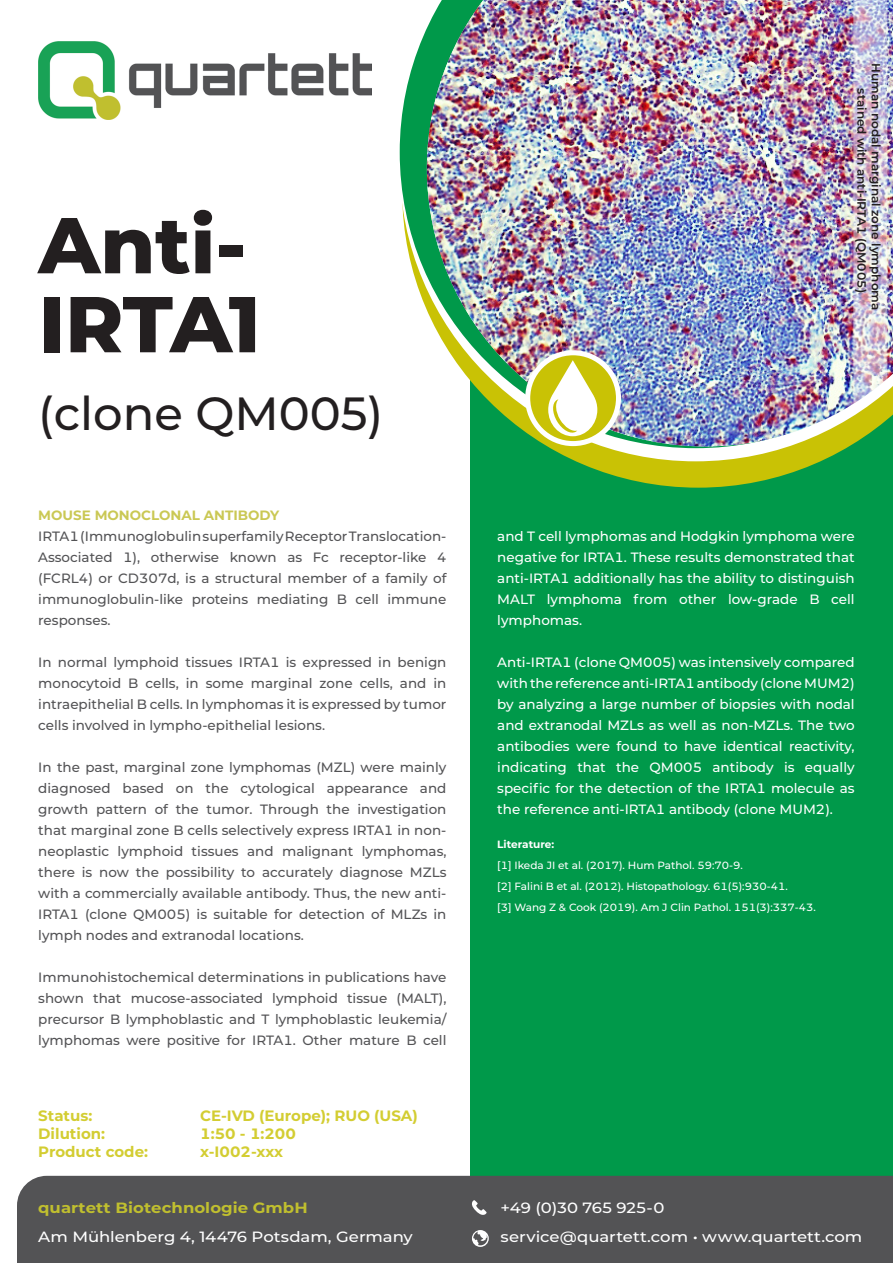
<style>
.page{position:relative;width:893px;height:1263px;background:#fff}
.page>*{position:absolute;margin:0;border:0;box-sizing:border-box;transform-origin:0 0}
.t1{font:800 79.05px "Montserrat";color:#231f20}
.t2{font:500 46.5px "Montserrat";color:#231f20}
.t3{font:700 15px "Montserrat";color:#d3cd32}
.t4{font:500 14.85px "Montserrat";letter-spacing:-.005em;color:#fff;scale:1.11 1}
.t5{font:700 14.85px "Montserrat";letter-spacing:.005em;color:#c0bf2f;scale:1.11 1}
.t6{font:500 13.5px/21px "Montserrat";color:#535355;text-align:justify}
.t7{font:500 13.5px/21px "Montserrat";color:#fff;text-align:justify}
.t8{font:700 13.5px "Montserrat";color:#cac854}
.t9{font:600 12px "Montserrat";color:#231f20}
.t10{font:500 10.5px "Montserrat";color:#fff}
.t11{font:700 10.5px "Montserrat";color:#fff}
</style>
<div class="page">
<div style="left:471px;top:353px;width:422px;height:835px;background:#00994a"></div>
<div style="left:17px;top:1176px;width:876px;height:87px;background:#535355"></div>
<svg style="left:472px;top:1200px;width:15px;height:15px"></svg>
<svg style="left:473px;top:1231px;width:17px;height:16px"></svg>
<svg style="left:470px;top:461px;width:351px;height:27px"></svg>
<svg style="left:470px;top:448px;width:376px;height:13px"></svg>
<svg style="left:400px;top:28px;width:450px;height:420px"></svg>
<img style="left:427px;top:0;width:466px;height:446px">
<img style="left:853px;top:0;width:34px;height:406px">
<img style="left:38px;top:41px;width:334px;height:78px">
<svg style="left:528px;top:353px;width:90px;height:91px;background:#d1cb2c"></svg>
<div style="left:525px;top:350px;width:96px;height:96px;border:5px solid #fff;border-radius:50%"></div>
<svg style="left:548px;top:360px;width:49px;height:76px;background:#eae7a0"></svg>
<p class="t1" style="left:38px;top:187px;width:209px">Anti-</p>
<p class="t1" style="left:38px;top:266px;width:224px">IRTA1</p>
<p class="t2" style="left:38px;top:381px;width:347px">(clone QM005)</p>
<p class="t8" style="left:38px;top:506px;width:243px">MOUSE MONOCLONAL ANTIBODY</p>
<p class="t6" style="left:38px;top:525px;width:410px">IRTA1 (Immunoglobulin superfamily Receptor Translocation-Associated 1), otherwise known as Fc receptor-like 4 (FCRL4) or CD307d, is a structural member of a family of immunoglobulin-like proteins mediating B cell immune responses.</p>
<p class="t6" style="left:38px;top:651px;width:410px">In normal lymphoid tissues IRTA1 is expressed in benign monocytoid B cells, in some marginal zone cells, and in intraepithelial B cells. In lymphomas it is expressed by tumor cells involved in lympho-epithelial lesions.</p>
<p class="t6" style="left:38px;top:756px;width:410px">In the past, marginal zone lymphomas (MZL) were mainly diagnosed based on the cytological appearance and growth pattern of the tumor. Through the investigation that marginal zone B cells selectively express IRTA1 in non&shy;neoplastic lymphoid tissues and malignant lymphomas, there is now the possibility to accurately diagnose MZLs with a commercially available antibody. Thus, the new anti-IRTA1 (clone QM005) is suitable for detection of MLZs in lymph nodes and extranodal locations.</p>
<p class="t6" style="left:38px;top:966px;width:410px">Immunohistochemical determinations in publications have shown that mucose-associated lymphoid tissue (MALT), precursor B lymphoblastic and T lymphoblastic leukemia/ lymphomas were positive for IRTA1. Other mature B cell</p>
<p class="t3" style="left:38px;top:1105px;width:56px">Status:</p>
<p class="t3" style="left:200px;top:1105px;width:219px">CE-IVD (Europe); RUO (USA)</p>
<p class="t3" style="left:38px;top:1123px;width:68px">Dilution:</p>
<p class="t3" style="left:200px;top:1123px;width:97px">1:50 - 1:200</p>
<p class="t3" style="left:38px;top:1141px;width:111px">Product code:</p>
<p class="t3" style="left:200px;top:1141px;width:84px">x-I002-xxx</p>
<p class="t5" style="left:38px;top:1197px;width:244px">quartett Biotechnologie GmbH</p>
<p class="t4" style="left:38px;top:1226px;width:339px">Am Mühlenberg 4, 14476 Potsdam, Germany</p>
<p class="t9" style="left:884px;top:63px;width:248px;rotate:90deg">Human nodal marginal zone lymphoma</p>
<p class="t9" style="left:870px;top:88px;width:206px;rotate:90deg">stained with anti-IRTA1 (QM005)</p>
<p class="t7" style="left:497px;top:526px;width:359px">and T cell lymphomas and Hodgkin lymphoma were negative for IRTA1. These results demonstrated that anti-IRTA1 additionally has the ability to distinguish MALT lymphoma from other low-grade B cell lymphomas.</p>
<p class="t7" style="left:497px;top:652px;width:359px">Anti-IRTA1 (clone QM005) was intensively compared with the reference anti-IRTA1 antibody (clone MUM2) by analyzing a large number of biopsies with nodal and extranodal MZLs as well as non-MZLs. The two antibodies were found to have identical reactivity, indicating that the QM005 antibody is equally specific for the detection of the IRTA1 molecule as the reference anti-IRTA1 antibody (clone MUM2).</p>
<p class="t11" style="left:497px;top:837px;width:59px">Literature:</p>
<p class="t10" style="left:497px;top:858px;width:247px">[1] Ikeda JI et al. (2017). Hum Pathol. 59:70-9.</p>
<p class="t10" style="left:497px;top:879px;width:292px">[2] Falini B et al. (2012). Histopathology. 61(5):930-41.</p>
<p class="t10" style="left:497px;top:900px;width:320px">[3] Wang Z &amp; Cook (2019). Am J Clin Pathol. 151(3):337-43.</p>
<p class="t4" style="left:501px;top:1197px;width:149px">+49 (0)30 765 925-0</p>
<p class="t4" style="left:501px;top:1226px;width:327px">service@quartett.com • www.quartett.com</p>
</div>
